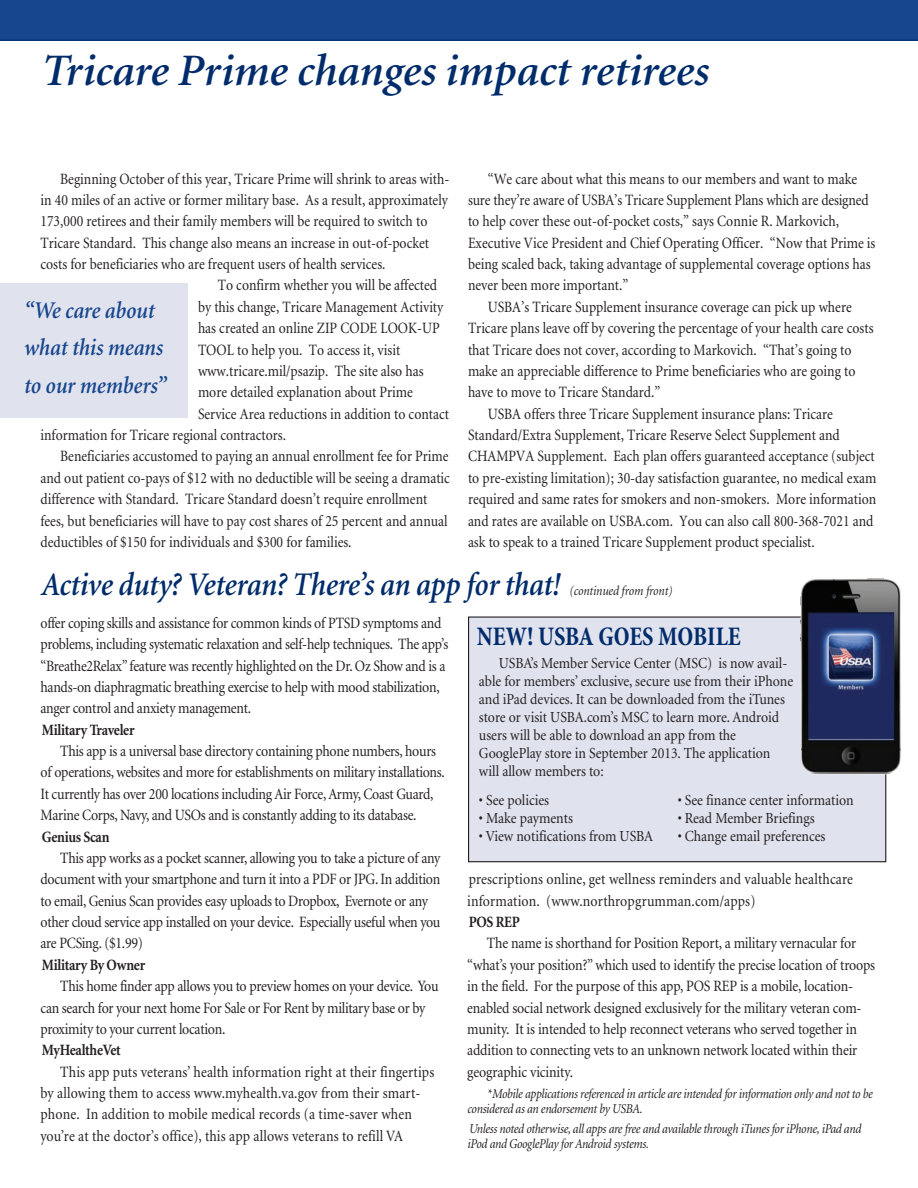
<style>
.page{position:relative;width:918px;height:1188px;background:#fff}
.page>*{position:absolute;margin:0;border:0;box-sizing:border-box;transform-origin:0 0}
.t1{font:italic 600 45px "Minion";color:#002c6b}
.t2{font:italic 600 33px "Minion";letter-spacing:-.01em;color:#002c6b;scale:.9 1}
.t3{font:700 condensed 27px "Minion Pro";color:#002c6b;scale:.9 1}
.t4{font:italic 600 24px/37.5px "Minion";color:#17468e;scale:.9 1}
.t5{font:15.75px "Minion";color:#231f20;scale:.87 1}
.t6{font:15.75px/21.3px "Minion";letter-spacing:-.02em;color:#231f20;scale:.88 1}
.t7{font:15.75px/21.3px "Minion";color:#231f20;scale:.88 1}
.t8{font:700 15.75px "Minion";letter-spacing:-.02em;color:#231f20;scale:.88 1}
.t9{font:15.3px/18px "Minion";color:#231f20;scale:.9 1}
.t10{font:italic 13.5px/15px "Minion";letter-spacing:-.02em;color:#231f20;scale:.88 1}
</style>
<div class="page">
<div style="left:0;top:0;width:918px;height:40px;background:#17468e"></div>
<div style="left:0;top:283px;width:187px;height:135px;background:#e0e2ee"></div>
<div style="left:469px;top:617px;width:417px;height:245px;background:#e0e2ee"></div>
<div style="left:468px;top:616px;width:418px;height:246px;border:1px solid #231f20"></div>
<img style="left:799px;top:578px;width:102px;height:201px">
<h1 class="t1" style="left:40px;top:48px;width:669px">Tricare Prime changes impact retirees</h1>
<p class="t5" style="left:60px;top:171px;width:449px">Beginning October of this year, Tricare Prime will shrink to areas with-</p>
<p class="t5" style="left:41px;top:192px;width:470px">in 40 miles of an active or former military base. As a result, approximately</p>
<p class="t5" style="left:41px;top:214px;width:446px">173,000 retirees and their family members will be required to switch to</p>
<p class="t5" style="left:41px;top:235px;width:448px">Tricare Standard. This change also means an increase in out-of-pocket</p>
<p class="t5" style="left:41px;top:256px;width:398px">costs for beneficiaries who are frequent users of health services.</p>
<p class="t5" style="left:218px;top:278px;width:254px">To confirm whether you will be affected</p>
<p class="t5" style="left:198px;top:299px;width:283px">by this change, Tricare Management Activity</p>
<p class="t5" style="left:198px;top:320px;width:279px">has created an online ZIP CODE LOOK-UP</p>
<p class="t5" style="left:198px;top:342px;width:234px">TOOL to help you. To access it, visit</p>
<p class="t5" style="left:198px;top:363px;width:261px">www.tricare.mil/psazip. The site also has</p>
<p class="t5" style="left:198px;top:385px;width:249px">more detailed explanation about Prime</p>
<p class="t5" style="left:198px;top:406px;width:290px">Service Area reductions in addition to contact</p>
<p class="t5" style="left:41px;top:427px;width:284px">information for Tricare regional contractors.</p>
<p class="t5" style="left:60px;top:449px;width:448px">Beneficiaries accustomed to paying an annual enrollment fee for Prime</p>
<p class="t5" style="left:41px;top:470px;width:472px">and out patient co-pays of $12 with no deductible will be seeing a dramatic</p>
<p class="t5" style="left:41px;top:491px;width:446px">difference with Standard. Tricare Standard doesn’t require enrollment</p>
<p class="t5" style="left:41px;top:513px;width:469px">fees, but beneficiaries will have to pay cost shares of 25 percent and annual</p>
<p class="t5" style="left:41px;top:534px;width:359px">deductibles of $150 for individuals and $300 for families.</p>
<h3 class="t4" style="left:23px;top:292px;width:160px">“We care about what this means to our members”</h3>
<p class="t5" style="left:488px;top:171px;width:426px">“We care about what this means to our members and want to make</p>
<p class="t5" style="left:468px;top:192px;width:462px">sure they’re aware of USBA’s Tricare Supplement Plans which are designed</p>
<p class="t5" style="left:468px;top:214px;width:428px">to help cover these out-of-pocket costs,” says Connie R. Markovich,</p>
<p class="t5" style="left:468px;top:235px;width:470px">Executive Vice President and Chief Operating Officer. “Now that Prime is</p>
<p class="t5" style="left:468px;top:256px;width:464px">being scaled back, taking advantage of supplemental coverage options has</p>
<p class="t5" style="left:468px;top:278px;width:186px">never been more important.”</p>
<p class="t5" style="left:488px;top:299px;width:420px">USBA’s Tricare Supplement insurance coverage can pick up where</p>
<p class="t5" style="left:468px;top:320px;width:468px">Tricare plans leave off by covering the percentage of your health care costs</p>
<p class="t5" style="left:468px;top:342px;width:442px">that Tricare does not cover, according to Markovich. “That’s going to</p>
<p class="t5" style="left:468px;top:363px;width:447px">make an appreciable difference to Prime beneficiaries who are going to</p>
<p class="t5" style="left:468px;top:385px;width:223px">have to move to Tricare Standard.”</p>
<p class="t5" style="left:488px;top:406px;width:398px">USBA offers three Tricare Supplement insurance plans: Tricare</p>
<p class="t5" style="left:468px;top:427px;width:429px">Standard/Extra Supplement, Tricare Reserve Select Supplement and</p>
<p class="t5" style="left:468px;top:449px;width:469px">CHAMPVA Supplement. Each plan offers guaranteed acceptance (subject</p>
<p class="t5" style="left:468px;top:470px;width:471px">to pre-existing limitation); 30-day satisfaction guarantee, no medical exam</p>
<p class="t5" style="left:468px;top:491px;width:471px">required and same rates for smokers and non-smokers. More information</p>
<p class="t5" style="left:468px;top:513px;width:468px">and rates are available on USBA.com. You can also call 800-368-7021 and</p>
<p class="t5" style="left:468px;top:534px;width:400px">ask to speak to a trained Tricare Supplement product specialist.</p>
<h2 class="t2" style="left:40px;top:568px;width:578px">Active duty? Veteran? There’s an app for that!</h2>
<p class="t10" style="left:569px;top:584px;width:119px">(continued from front)</p>
<h3 class="t3" style="left:477px;top:618px;width:294px">NEW! USBA GOES MOBILE</h3>
<p class="t9" style="left:479px;top:655px;width:351px;text-indent:20px">USBA’s Member Service Center (MSC) is now avail&shy;able for members’ exclusive, secure use from their iPhone and iPad devices. It can be downloaded from the iTunes store or visit USBA.com’s MSC to learn more. Android users will be able to download an app from the GooglePlay store in September 2013. The application will allow members to:</p>
<p class="t9" style="left:479px;top:792px;width:79px">• See policies</p>
<p class="t9" style="left:479px;top:810px;width:106px">• Make payments</p>
<p class="t9" style="left:479px;top:828px;width:195px">• View notifications from USBA</p>
<p class="t6" style="left:40px;top:613px;width:465px">offer coping skills and assistance for common kinds of PTSD symptoms and problems, including systematic relaxation and self-help techniques. The app’s “Breathe2Relax” feature was recently highlighted on the Dr. Oz Show and is a hands-on diaphragmatic breathing exercise to help with mood stabilization, anger control and anxiety management.</p>
<p class="t8" style="left:42px;top:722px;width:107px">Military Traveler</p>
<p class="t6" style="left:40px;top:741px;width:461px;text-indent:20px">This app is a universal base directory containing phone numbers, hours of operations, websites and more for establishments on military installations.<br>It currently has over 200 locations including Air Force, Army, Coast Guard, Marine Corps, Navy, and USOs and is constantly adding to its database.</p>
<p class="t8" style="left:42px;top:829px;width:78px">Genius Scan</p>
<p class="t6" style="left:40px;top:848px;width:456px;text-indent:20px">This app works as a pocket scanner, allowing you to take a picture of any document with your smartphone and turn it into a PDF or JPG. In addition to email, Genius Scan provides easy uploads to Dropbox, Evernote or any other cloud service app installed on your device. Especially useful when you are PCSing. ($1.99)</p>
<p class="t8" style="left:42px;top:957px;width:119px">Military By Owner</p>
<p class="t6" style="left:40px;top:976px;width:454px;text-indent:20px">This home finder app allows you to preview homes on your device. You can search for your next home For Sale or For Rent by military base or by proximity to your current location.</p>
<p class="t8" style="left:42px;top:1042px;width:91px">MyHealtheVet</p>
<p class="t7" style="left:40px;top:1062px;width:449px;text-indent:20px">This app puts veterans’ health information right at their fingertips by allowing them to access www.myhealth.va.gov from their smart&shy;phone. In addition to mobile medical records (a time-saver when you’re at the doctor’s office), this app allows veterans to refill VA</p>
<p class="t9" style="left:678px;top:792px;width:197px">• See finance center information</p>
<p class="t9" style="left:678px;top:810px;width:154px">• Read Member Briefings</p>
<p class="t9" style="left:678px;top:828px;width:166px">• Change email preferences</p>
<p class="t7" style="left:467px;top:869px;width:440px">prescriptions online, get wellness reminders and valuable healthcare information. (www.northropgrumman.com/apps)</p>
<p class="t8" style="left:469px;top:914px;width:60px">POS REP</p>
<p class="t7" style="left:467px;top:933px;width:465px;text-indent:20px">The name is shorthand for Position Report, a military vernacular for “what’s your position?” which used to identify the precise location of troops in the field. For the purpose of this app, POS REP is a mobile, location&shy;enabled social network designed exclusively for the military veteran com&shy;munity. It is intended to help reconnect veterans who served together in addition to connecting vets to an unknown network located within their geographic vicinity.</p>
<p class="t10" style="left:467px;top:1087px;width:462px;text-indent:20px">*Mobile applications referenced in article are intended for information only and not to be considered as an endorsement by USBA.</p>
<p class="t10" style="left:467px;top:1122px;width:449px">Unless noted otherwise, all apps are free and available through iTunes for iPhone, iPad and iPod and GooglePlay for Android systems.</p>
</div>
